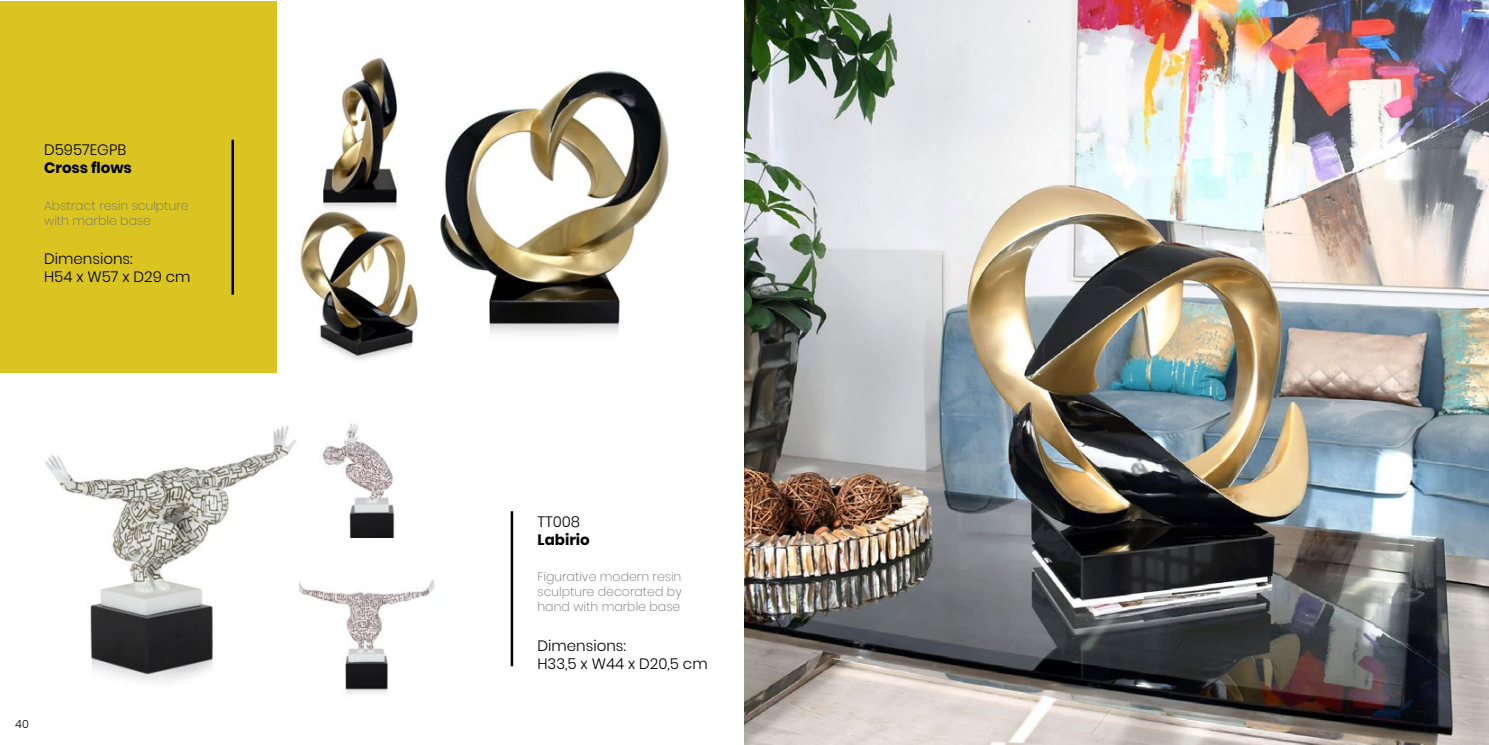
<style>
.page{position:relative;width:1489px;height:745px;background:#fff}
.page>*{position:absolute;margin:0;border:0;box-sizing:border-box;transform-origin:0 0}
.t1{font:300 15px/18px "Poppins";color:#000}
.t2{font:700 15px "Poppins";color:#000}
.t3{font:200 12.5px/15px "Poppins";color:#706f6f;text-align:justify}
.t4{font:300 11.25px "Poppins";color:#000}
</style>
<div class="page">
<div style="left:0;top:1px;width:276px;height:371px;background:#dac422"></div>
<hr style="left:510px;top:511px;width:3px;height:154px;background:#000">
<hr style="left:231px;top:140px;width:3px;height:154px;background:#000">
<img style="left:744px;top:0;width:744px;height:744px">
<img style="left:45px;top:425px;width:251px;height:256px">
<img style="left:322px;top:423px;width:73px;height:114px">
<img style="left:299px;top:580px;width:136px;height:115px">
<img style="left:443px;top:70px;width:226px;height:264px">
<img style="left:323px;top:57px;width:74px;height:151px">
<img style="left:300px;top:210px;width:143px;height:150px">
<p class="t1" style="left:44px;top:141px;width:84px">D5957EGPB</p>
<p class="t2" style="left:44px;top:159px;width:89px">Cross flows</p>
<p class="t3" style="left:44px;top:198px;width:146px">Abstract resin sculpture with marble base</p>
<p class="t1" style="left:44px;top:250px;width:148px">Dimensions:<br>H54 x W57 x D29 cm</p>
<p class="t4" style="left:15px;top:717px;width:15px">40</p>
<p class="t1" style="left:537px;top:512px;width:44px">TT008</p>
<p class="t2" style="left:537px;top:530px;width:54px">Labirio</p>
<p class="t3" style="left:537px;top:569px;width:146px">Figurative modern resin sculpture decorated by hand with marble base</p>
<p class="t1" style="left:537px;top:636px;width:172px">Dimensions:<br>H33,5 x W44 x D20,5 cm</p>
</div>
